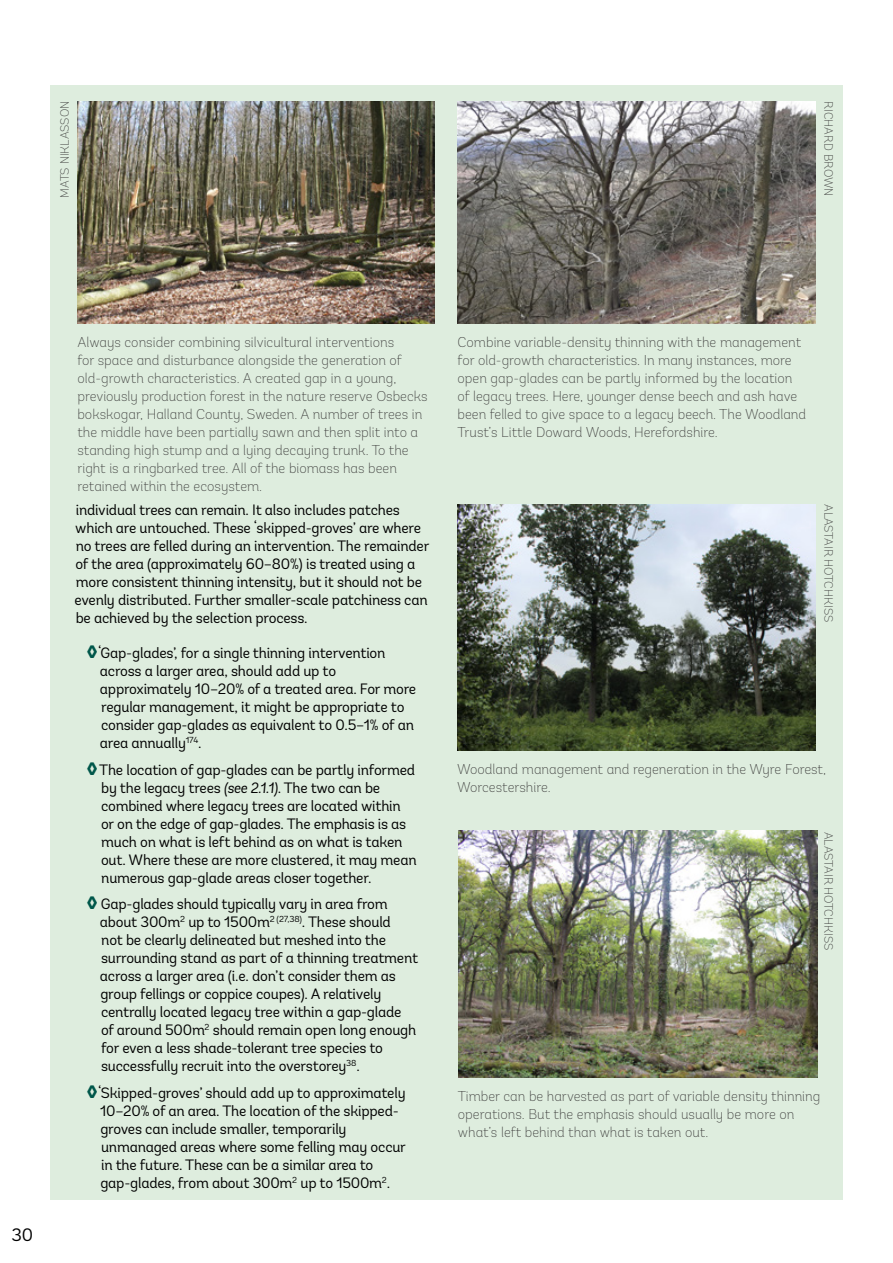
<style>
.page{position:relative;width:893px;height:1263px;background:#fff}
.page>*{position:absolute;margin:0;border:0;box-sizing:border-box;transform-origin:0 0}
.t1{font:18px "Andes";color:#000}
.P__Bodytext_Indent_6{font:15px/18px "Andes";letter-spacing:-.015em;color:#000}
.Picture_captions{font:200 14.25px/18px "Andes";color:#3c3c3b}
.t2{font:200 12px "Andes";color:#3c3c3b}
.s1{font-weight:900;font-size:18px;color:#00574a}
.s2{font-style:italic}
</style>
<div class="page">
<div style="left:50px;top:85px;width:792px;height:1114px;background:#deedde"></div>
<img style="left:77px;top:102px;width:357px;height:221px">
<img style="left:457px;top:102px;width:359px;height:221px">
<img style="left:457px;top:504px;width:359px;height:247px">
<img style="left:458px;top:831px;width:359px;height:246px">
<p class="t2" style="left:58px;top:198px;width:98px;rotate:-90deg">MATS NIKLASSON</p>
<p class="t2" style="left:836px;top:101px;width:97px;rotate:90deg">RICHARD BROWN</p>
<p class="t1" style="left:11px;top:1224px;width:23px">30</p>
<p class="Picture_captions" style="left:77px;top:333px;width:352px">Always consider combining silvicultural interventions<br>for space and disturbance alongside the generation of old-growth characteristics. A created gap in a young, previously production forest in the nature reserve Osbecks bokskogar, Halland County, Sweden. A number of trees in the middle have been partially sawn and then split into a standing high stump and a lying decaying trunk. To the right is a ringbarked tree. All of the biomass has been retained within the ecosystem.</p>
<p class="Picture_captions" style="left:458px;top:333px;width:350px">Combine variable-density thinning with the management for old-growth characteristics. In many instances, more open gap-glades can be partly informed by the location of legacy trees. Here, younger dense beech and ash have been felled to give space to a legacy beech. The Woodland Trust’s Little Doward Woods, Herefordshire.</p>
<p class="P__Bodytext_Indent_6" style="left:74px;top:501px;width:356px">individual trees can remain. It also includes patches which are untouched. These ‘skipped-groves’ are where no trees are felled during an intervention. The remainder of the area (approximately 60–80%) is treated using a more consistent thinning intensity, but it should not be evenly distributed. Further smaller-scale patchiness can be achieved by the selection process.</p>
<p class="P__Bodytext_Indent_6" style="left:100px;top:644px;width:318px;text-indent:-13px"><span class="s1">◊</span>‘Gap-glades’, for a single thinning intervention across a larger area, should add up to approximately 10–20% of a treated area. For more regular management, it might be appropriate to consider gap-glades as equivalent to 0.5–1% of an area annually<sup>174</sup>.</p>
<p class="P__Bodytext_Indent_6" style="left:101px;top:760px;width:317px;text-indent:-14px"><span class="s1">◊</span>The location of gap-glades can be partly informed by the legacy trees <span class="s2">(see 2.1.1)</span>. The two can be combined where legacy trees are located within or on the edge of gap-glades. The emphasis is as much on what is left behind as on what is taken out. Where these are more clustered, it may mean numerous gap-glade areas closer together.</p>
<p class="P__Bodytext_Indent_6" style="left:100px;top:895px;width:320px;text-indent:-13px"><span class="s1">◊</span> Gap-glades should typically vary in area from about 300m<sup>2</sup> up to 1500m<sup>2</sup> <sup>(27,38)</sup>. These should<br>not be clearly delineated but meshed into the surrounding stand as part of a thinning treatment across a larger area (i.e. don’t consider them as group fellings or coppice coupes). A relatively centrally located legacy tree within a gap-glade<br>of around 500m<sup>2</sup> should remain open long enough for even a less shade-tolerant tree species to successfully recruit into the overstorey<sup>38</sup>.</p>
<p class="P__Bodytext_Indent_6" style="left:100px;top:1083px;width:307px;text-indent:-14px"><span class="s1">◊</span>‘Skipped-groves’ should add up to approximately 10–20% of an area. The location of the skipped&shy;groves can include smaller, temporarily unmanaged areas where some felling may occur in the future. These can be a similar area to gap-glades, from about 300m<sup>2</sup> up to 1500m<sup>2</sup>.</p>
<p class="t2" style="left:836px;top:504px;width:120px;rotate:90deg">ALASTAIR HOTCHKISS</p>
<p class="Picture_captions" style="left:457px;top:760px;width:371px">Woodland management and regeneration in the Wyre Forest,<br>Worcestershire.</p>
<p class="t2" style="left:836px;top:832px;width:120px;rotate:90deg">ALASTAIR HOTCHKISS</p>
<p class="Picture_captions" style="left:458px;top:1087px;width:364px">Timber can be harvested as part of variable density thinning operations. But the emphasis should usually be more on what’s left behind than what is taken out.</p>
</div>
